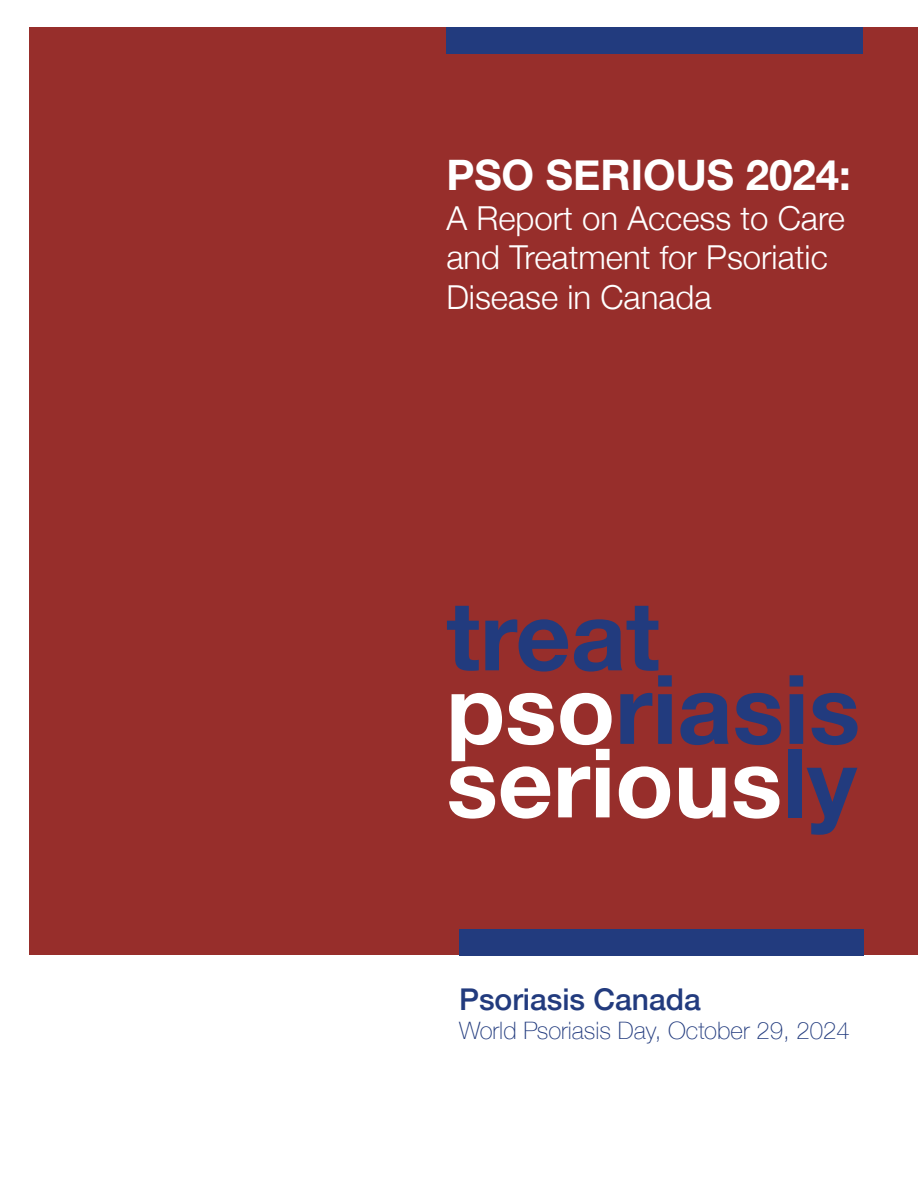
<style>
.page{position:relative;width:918px;height:1188px;background:#fff}
.page>*{position:absolute;margin:0;border:0;box-sizing:border-box;transform-origin:0 0}
.t1{font:700 96px/73.5px "Helvetica Neue";color:#223b7e}
.t2{font:700 42px "Helvetica Neue";color:#fff}
.t3{font:300 33px/39.6px "Helvetica Neue";color:#fff}
.t4{font:500 30px "Helvetica Neue";color:#223b7e}
.t5{font:100 24px "Helvetica Neue";color:#223b7e}
.s1{color:#fff}
</style>
<div class="page">
<div style="left:29px;top:27px;width:889px;height:928px;background:#972e2b"></div>
<div style="left:446px;top:27px;width:417px;height:27px;background:#223b7e"></div>
<div style="left:459px;top:929px;width:405px;height:26px;background:#223b7e"></div>
<p class="t2" style="left:446px;top:142px;width:406px">PSO SERIOUS 2024:</p>
<p class="t3" style="left:446px;top:196px;width:400px">A Report on Access to Care and Treatment for Psoriatic<br>Disease in Canada</p>
<h1 class="t1" style="left:446px;top:602px;width:415px">treat <span class="s1">pso</span>riasis <span class="s1">serious</span>ly</h1>
<p class="t4" style="left:459px;top:975px;width:243px">Psoriasis Canada</p>
<p class="t5" style="left:459px;top:1012px;width:392px">World Psoriasis Day, October 29, 2024</p>
</div>
